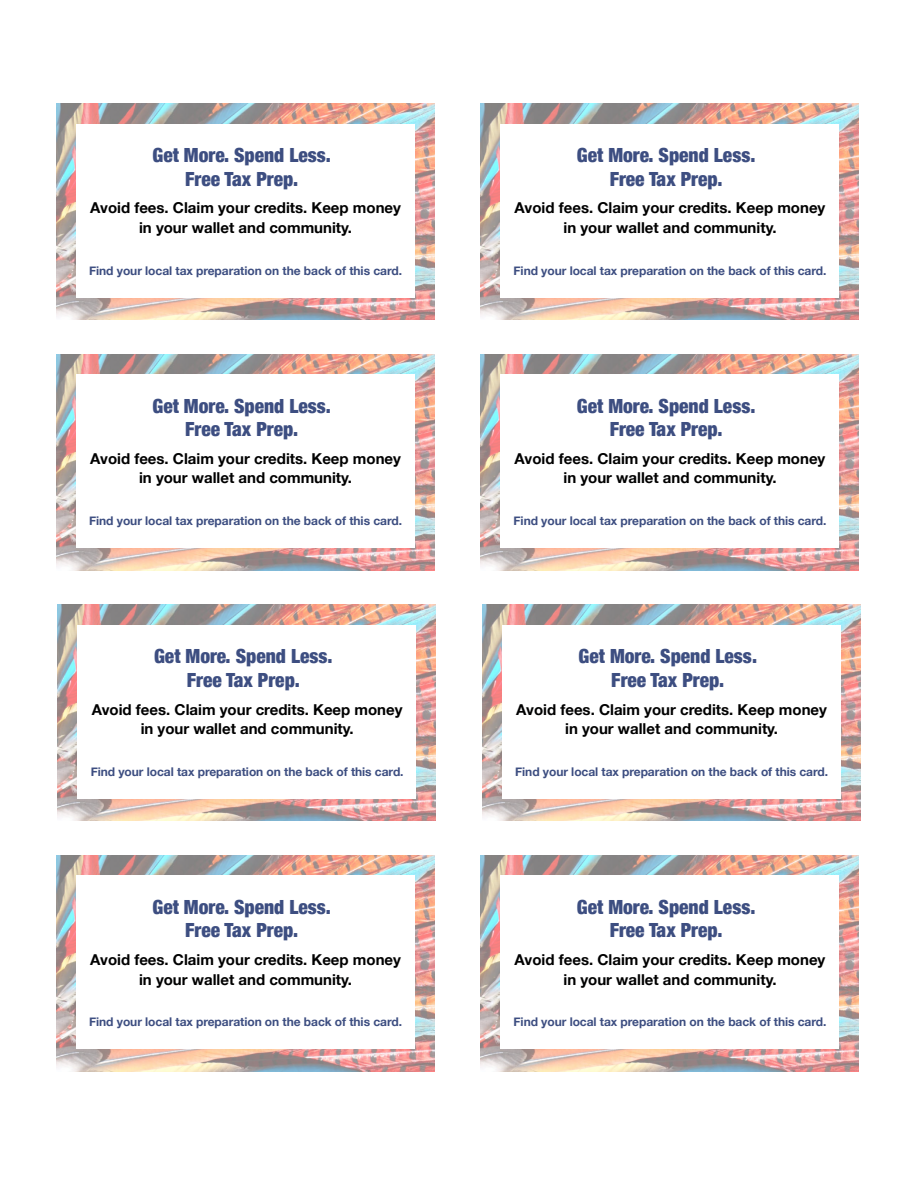
<style>
.page{position:relative;width:918px;height:1188px;background:#fff}
.page>*{position:absolute;margin:0;border:0;box-sizing:border-box;transform-origin:0 0}
.t1{font:900 condensed 19.5px/23.4px "Helvetica Neue";color:#3d4e81;text-align:center}
.t2{font:700 15px/19.5px "Helvetica Neue";color:#000101;text-align:center}
.t3{font:700 12px "Helvetica Neue";letter-spacing:-.005em;color:#3d4e81}
</style>
<div class="page">
<img style="left:56px;top:104px;width:378px;height:216px">
<div style="left:76px;top:124px;width:338px;height:173px;background:#fff"></div>
<img style="left:481px;top:104px;width:378px;height:216px">
<div style="left:501px;top:124px;width:338px;height:173px;background:#fff"></div>
<img style="left:56px;top:354px;width:378px;height:216px">
<div style="left:76px;top:374px;width:338px;height:174px;background:#fff"></div>
<img style="left:481px;top:354px;width:378px;height:216px">
<div style="left:501px;top:374px;width:338px;height:174px;background:#fff"></div>
<img style="left:58px;top:605px;width:378px;height:216px">
<div style="left:78px;top:625px;width:338px;height:173px;background:#fff"></div>
<img style="left:482px;top:605px;width:378px;height:216px">
<div style="left:502px;top:625px;width:338px;height:173px;background:#fff"></div>
<img style="left:56px;top:855px;width:378px;height:216px">
<div style="left:76px;top:876px;width:338px;height:173px;background:#fff"></div>
<img style="left:481px;top:855px;width:378px;height:216px">
<div style="left:501px;top:876px;width:338px;height:173px;background:#fff"></div>
<h1 class="t1" style="left:153px;top:142px;width:180px">Get More. Spend Less.<br>Free Tax Prep.</h1>
<p class="t2" style="left:90px;top:199px;width:312px">Avoid fees. Claim your credits. Keep money in your wallet and community.</p>
<p class="t3" style="left:89px;top:261px;width:314px">Find your local tax preparation on the back of this card.</p>
<h1 class="t1" style="left:153px;top:393px;width:180px">Get More. Spend Less.<br>Free Tax Prep.</h1>
<p class="t2" style="left:90px;top:449px;width:312px">Avoid fees. Claim your credits. Keep money in your wallet and community.</p>
<p class="t3" style="left:89px;top:511px;width:314px">Find your local tax preparation on the back of this card.</p>
<h1 class="t1" style="left:154px;top:644px;width:180px">Get More. Spend Less.<br>Free Tax Prep.</h1>
<p class="t2" style="left:92px;top:700px;width:312px">Avoid fees. Claim your credits. Keep money in your wallet and community.</p>
<p class="t3" style="left:91px;top:762px;width:314px">Find your local tax preparation on the back of this card.</p>
<h1 class="t1" style="left:153px;top:894px;width:180px">Get More. Spend Less.<br>Free Tax Prep.</h1>
<p class="t2" style="left:90px;top:950px;width:312px">Avoid fees. Claim your credits. Keep money in your wallet and community.</p>
<p class="t3" style="left:89px;top:1013px;width:314px">Find your local tax preparation on the back of this card.</p>
<h1 class="t1" style="left:577px;top:142px;width:180px">Get More. Spend Less.<br>Free Tax Prep.</h1>
<p class="t2" style="left:515px;top:199px;width:312px">Avoid fees. Claim your credits. Keep money in your wallet and community.</p>
<p class="t3" style="left:514px;top:261px;width:314px">Find your local tax preparation on the back of this card.</p>
<h1 class="t1" style="left:577px;top:393px;width:180px">Get More. Spend Less.<br>Free Tax Prep.</h1>
<p class="t2" style="left:515px;top:449px;width:312px">Avoid fees. Claim your credits. Keep money in your wallet and community.</p>
<p class="t3" style="left:514px;top:511px;width:314px">Find your local tax preparation on the back of this card.</p>
<h1 class="t1" style="left:579px;top:644px;width:180px">Get More. Spend Less.<br>Free Tax Prep.</h1>
<p class="t2" style="left:516px;top:700px;width:312px">Avoid fees. Claim your credits. Keep money in your wallet and community.</p>
<p class="t3" style="left:515px;top:762px;width:314px">Find your local tax preparation on the back of this card.</p>
<h1 class="t1" style="left:577px;top:894px;width:180px">Get More. Spend Less.<br>Free Tax Prep.</h1>
<p class="t2" style="left:515px;top:950px;width:312px">Avoid fees. Claim your credits. Keep money in your wallet and community.</p>
<p class="t3" style="left:514px;top:1013px;width:314px">Find your local tax preparation on the back of this card.</p>
</div>
